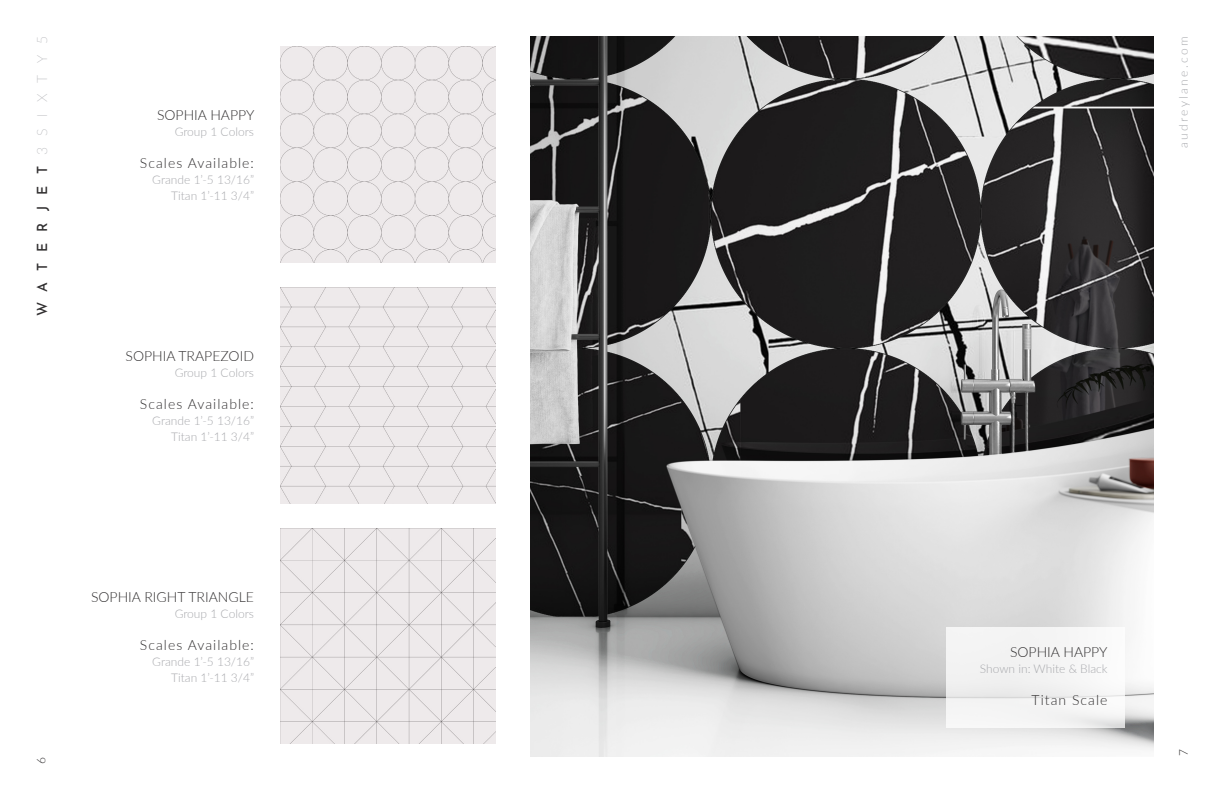
<style>
.page{position:relative;width:1224px;height:792px;background:#fff}
.page>*{position:absolute;margin:0;border:0;box-sizing:border-box;transform-origin:0 0}
.t1{font:300 14px "Lato";letter-spacing:.075em;color:#312f30}
.t2{font:300 14px "Lato";color:#312f30}
.t3{font:500 14px "Josefin Sans";letter-spacing:.8em;color:#312f30}
.t4{font:300 12px "Lato";color:#a8a9ad}
.t5{font:300 12px "Lato";letter-spacing:.2em;color:#a8a9ad}
.t6{font:300 12px "Lato";color:#312f30}
.s1{font-family:"Lato";font-weight:100;color:#a8a9ad}
</style>
<div class="page">
<img style="left:280px;top:46px;width:216px;height:216px">
<img style="left:280px;top:287px;width:216px;height:216px">
<img style="left:280px;top:528px;width:216px;height:216px">
<img style="left:530px;top:36px;width:624px;height:720px">
<div style="left:947px;top:627px;width:178px;height:101px;background:#f4f4f4"></div>
<p class="t3" style="left:32px;top:316px;width:281px;rotate:-90deg">WATERJET<span class="s1">3SIXTY5</span></p>
<p class="t2" style="left:157px;top:105px;width:99px">SOPHIA HAPPY</p>
<p class="t4" style="left:175px;top:123px;width:81px">Group 1 Colors</p>
<p class="t1" style="left:140px;top:153px;width:116px">Scales Available:</p>
<p class="t4" style="left:152px;top:171px;width:103px">Grande 1’-5 13/16”</p>
<p class="t4" style="left:171px;top:187px;width:84px">Titan 1’-11 3/4”</p>
<p class="t2" style="left:126px;top:346px;width:130px">SOPHIA TRAPEZOID</p>
<p class="t4" style="left:175px;top:364px;width:81px">Group 1 Colors</p>
<p class="t1" style="left:140px;top:394px;width:116px">Scales Available:</p>
<p class="t4" style="left:152px;top:412px;width:103px">Grande 1’-5 13/16”</p>
<p class="t4" style="left:171px;top:428px;width:84px">Titan 1’-11 3/4”</p>
<p class="t6" style="left:33px;top:764px;width:8px;rotate:-90deg">6</p>
<p class="t2" style="left:91px;top:587px;width:164px">SOPHIA RIGHT TRIANGLE</p>
<p class="t4" style="left:175px;top:605px;width:81px">Group 1 Colors</p>
<p class="t1" style="left:140px;top:635px;width:116px">Scales Available:</p>
<p class="t4" style="left:152px;top:653px;width:103px">Grande 1’-5 13/16”</p>
<p class="t4" style="left:171px;top:669px;width:84px">Titan 1’-11 3/4”</p>
<p class="t5" style="left:1175px;top:148px;width:114px;rotate:-90deg">audreylane.com</p>
<p class="t2" style="left:1010px;top:643px;width:99px">SOPHIA HAPPY</p>
<p class="t4" style="left:980px;top:661px;width:129px">Shown in: White &amp; Black</p>
<p class="t1" style="left:1032px;top:691px;width:77px">Titan Scale</p>
<p class="t6" style="left:1175px;top:756px;width:8px;rotate:-90deg">7</p>
</div>
